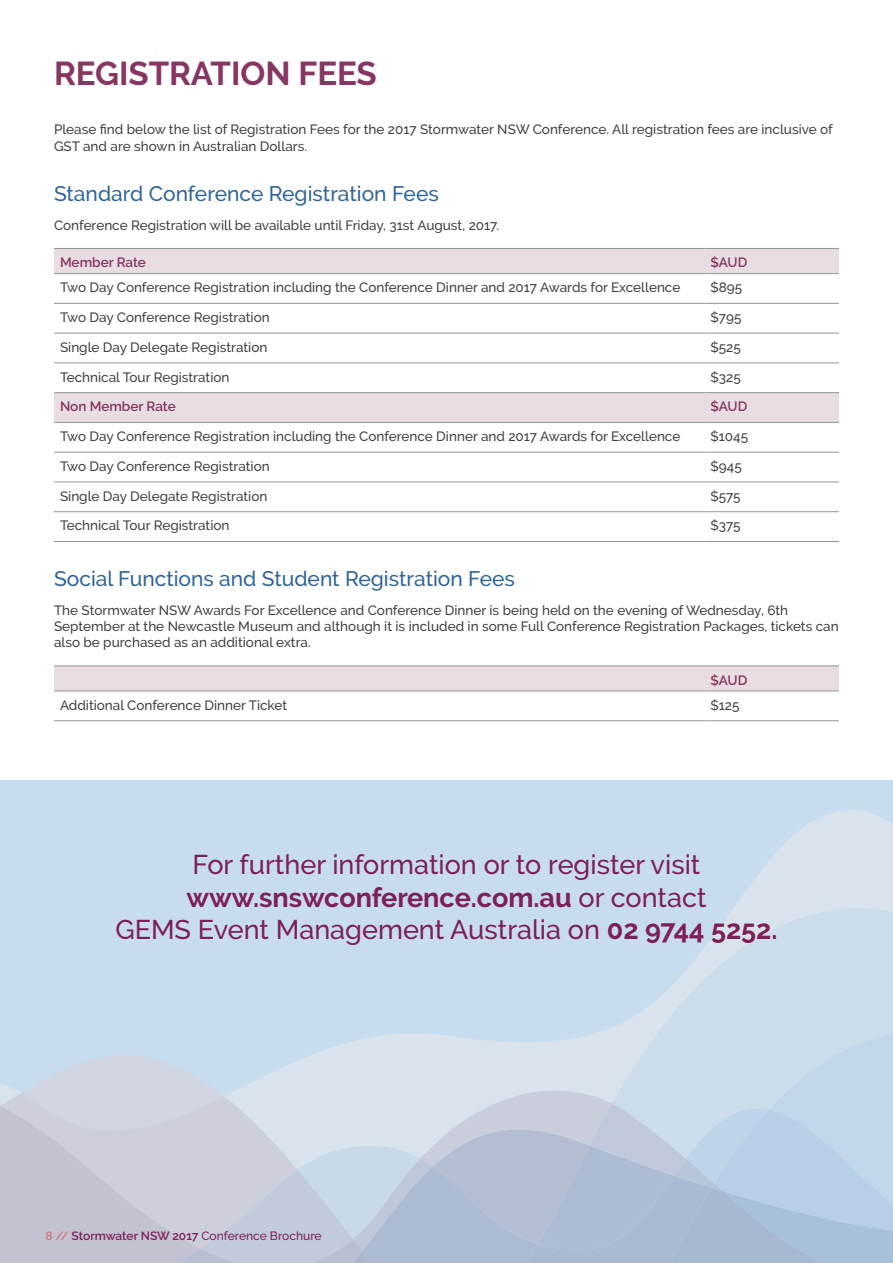
<style>
.page{position:relative;width:893px;height:1263px;background:#fff}
.page>*{position:absolute;margin:0;border:0;box-sizing:border-box;transform-origin:0 0}
.t1{font:700 33px "Raleway";color:#863660}
.t2{font:500 27px/32.4px "Raleway";color:#7d2056;text-align:center}
.t3{font:500 21px "Raleway";color:#306597}
.t4{font:500 13.5px/16.2px "Raleway";color:#414042}
.t5{font:600 13.5px "Raleway";color:#863660}
.t6{font:500 12px "Raleway";color:#7d2056}
.s1{font-weight:700}
.s2{font-weight:600;color:#cb7779}
.s3{font-weight:600}
</style>
<div class="page">
<div style="left:0;top:780px;width:893px;height:483px;background:#c8dcf0"></div>
<svg style="left:605px;top:810px;width:288px;height:221px"></svg>
<svg style="left:612px;top:908px;width:281px;height:123px"></svg>
<svg style="left:0;top:1031px;width:893px;height:232px"></svg>
<div style="left:54px;top:249px;width:785px;height:24px;background:#e8dde1"></div>
<svg style="left:54px;top:302px;width:785px;height:211px"></svg>
<hr style="left:54px;top:248px;width:650px;height:1px;background:#939598">
<hr style="left:704px;top:248px;width:135px;height:1px;background:#939598">
<hr style="left:54px;top:273px;width:650px;height:1px;background:#939598">
<hr style="left:704px;top:273px;width:135px;height:1px;background:#939598">
<hr style="left:54px;top:303px;width:650px;height:1px;background:#939598">
<hr style="left:704px;top:303px;width:135px;height:1px;background:#939598">
<hr style="left:54px;top:333px;width:650px;height:1px;background:#939598">
<hr style="left:704px;top:333px;width:135px;height:1px;background:#939598">
<hr style="left:54px;top:363px;width:650px;height:1px;background:#939598">
<hr style="left:704px;top:363px;width:135px;height:1px;background:#939598">
<hr style="left:54px;top:392px;width:650px;height:1px;background:#939598">
<hr style="left:704px;top:392px;width:135px;height:1px;background:#939598">
<hr style="left:54px;top:422px;width:650px;height:1px;background:#939598">
<hr style="left:704px;top:422px;width:135px;height:1px;background:#939598">
<hr style="left:54px;top:452px;width:650px;height:1px;background:#939598">
<hr style="left:704px;top:452px;width:135px;height:1px;background:#939598">
<hr style="left:54px;top:482px;width:650px;height:1px;background:#939598">
<hr style="left:704px;top:482px;width:135px;height:1px;background:#939598">
<hr style="left:54px;top:511px;width:650px;height:1px;background:#939598">
<hr style="left:704px;top:511px;width:135px;height:1px;background:#939598">
<hr style="left:54px;top:541px;width:650px;height:1px;background:#939598">
<hr style="left:704px;top:541px;width:135px;height:1px;background:#939598">
<div style="left:54px;top:667px;width:785px;height:24px;background:#e8dde1"></div>
<hr style="left:54px;top:666px;width:650px;height:1px;background:#939598">
<hr style="left:704px;top:666px;width:135px;height:1px;background:#939598">
<hr style="left:54px;top:691px;width:650px;height:1px;background:#939598">
<hr style="left:704px;top:691px;width:135px;height:1px;background:#939598">
<hr style="left:54px;top:720px;width:650px;height:1px;background:#939598">
<hr style="left:704px;top:720px;width:135px;height:1px;background:#939598">
<h1 class="t1" style="left:54px;top:55px;width:324px">REGISTRATION FEES</h1>
<p class="t4" style="left:54px;top:122px;width:780px">Please find below the list of Registration Fees for the 2017 Stormwater NSW Conference. All registration fees are inclusive of<br>GST and are shown in Australian Dollars.</p>
<h3 class="t3" style="left:54px;top:181px;width:386px">Standard Conference Registration Fees</h3>
<p class="t4" style="left:54px;top:217px;width:447px">Conference Registration will be available until Friday, 31st August, 2017.</p>
<p class="t5" style="left:60px;top:255px;width:87px">Member Rate</p>
<p class="t5" style="left:710px;top:255px;width:38px">$AUD</p>
<p class="t4" style="left:60px;top:279px;width:622px">Two Day Conference Registration including the Conference Dinner and 2017 Awards for Excellence</p>
<p class="t4" style="left:710px;top:279px;width:33px">$895</p>
<p class="t4" style="left:60px;top:309px;width:211px">Two Day Conference Registration</p>
<p class="t4" style="left:710px;top:309px;width:32px">$795</p>
<p class="t4" style="left:60px;top:339px;width:209px">Single Day Delegate Registration</p>
<p class="t4" style="left:710px;top:339px;width:32px">$525</p>
<p class="t4" style="left:60px;top:369px;width:171px">Technical Tour Registration</p>
<p class="t4" style="left:710px;top:369px;width:32px">$325</p>
<p class="t5" style="left:60px;top:399px;width:117px">Non Member Rate</p>
<p class="t5" style="left:710px;top:399px;width:38px">$AUD</p>
<p class="t4" style="left:60px;top:428px;width:622px">Two Day Conference Registration including the Conference Dinner and 2017 Awards for Excellence</p>
<p class="t4" style="left:710px;top:428px;width:39px">$1045</p>
<p class="t4" style="left:60px;top:458px;width:211px">Two Day Conference Registration</p>
<p class="t4" style="left:710px;top:458px;width:33px">$945</p>
<p class="t4" style="left:60px;top:488px;width:209px">Single Day Delegate Registration</p>
<p class="t4" style="left:710px;top:488px;width:32px">$575</p>
<p class="t4" style="left:60px;top:518px;width:171px">Technical Tour Registration</p>
<p class="t4" style="left:710px;top:518px;width:32px">$375</p>
<h3 class="t3" style="left:54px;top:566px;width:462px">Social Functions and Student Registration Fees</h3>
<p class="t4" style="left:54px;top:602px;width:786px">The Stormwater NSW Awards For Excellence and Conference Dinner is being held on the evening of Wednesday, 6th<br>September at the Newcastle Museum and although it is included in some Full Conference Registration Packages, tickets can also be purchased as an additional extra.</p>
<p class="t5" style="left:710px;top:672px;width:38px">$AUD</p>
<p class="t4" style="left:60px;top:697px;width:229px">Additional Conference Dinner Ticket</p>
<p class="t4" style="left:710px;top:697px;width:31px">$125</p>
<h2 class="t2" style="left:115px;top:849px;width:664px">For further information or to register visit <span class="s1">www.snswconference.com.au</span> or contact<br>GEMS Event Management Australia on <span class="s1">02 9744 5252.</span></h2>
<p class="t6" style="left:45px;top:1229px;width:278px"><span class="s2">8 //</span> <span class="s3">Stormwater NSW 2017</span> Conference Brochure</p>
</div>
